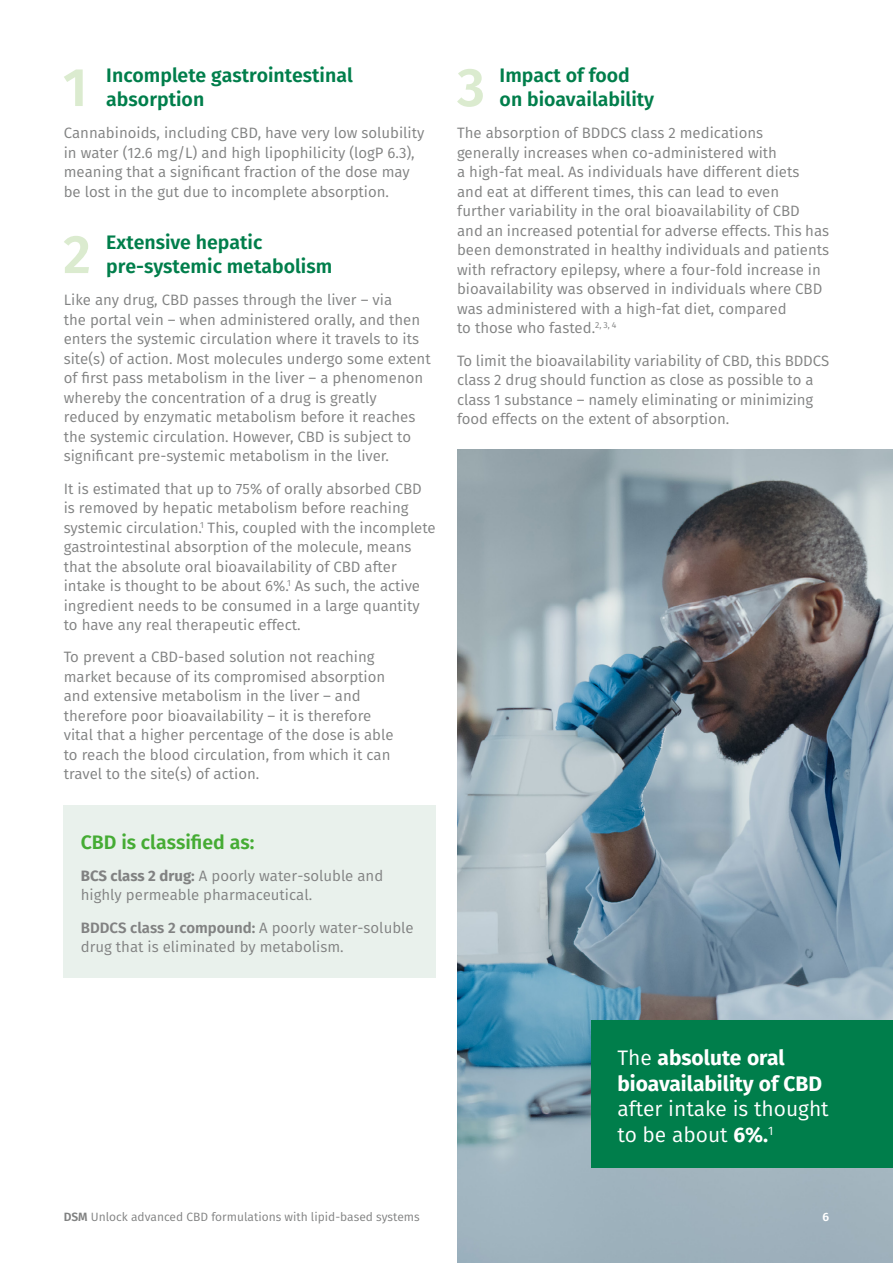
<style>
.page{position:relative;width:893px;height:1263px;background:#fff}
.page>*{position:absolute;margin:0;border:0;box-sizing:border-box;transform-origin:0 0}
.t1{font:600 54.15px "Fira Sans";color:#dbebcf}
.t2{font:700 21px/25.5px "Fira Sans";color:#fff}
.t3{font:21px/25.5px "Fira Sans";color:#fff}
.t4{font:600 19.5px/24px "Fira Sans";color:#007e4b}
.t5{font:600 19.5px "Fira Sans";color:#45ac34}
.t6{font:15px/19.5px "Fira Sans";color:#818282}
.t7{font:12px "Fira Sans";color:#818282}
.t8{font:600 12px "Fira Sans";color:#fff}
.s1{font-weight:700}
.s2{font-weight:600}
.s3{font-weight:400}
</style>
<div class="page">
<div style="left:64px;top:805px;width:372px;height:173px;background:#e9f1ec"></div>
<img style="left:457px;top:450px;width:436px;height:813px">
<div style="left:592px;top:1020px;width:301px;height:147px;background:#007e4b"></div>
<h1 class="t1" style="left:63px;top:49px;width:26px">1</h1>
<h3 class="t4" style="left:106px;top:63px;width:248px">Incomplete gastrointestinal absorption</h3>
<p class="t6" style="left:64px;top:123px;width:362px">Cannabinoids, including CBD, have very low solubility in water (12.6 mg/L) and high lipophilicity (logP 6.3), meaning that a significant fraction of the dose may be lost in the gut due to incomplete absorption.</p>
<h1 class="t1" style="left:63px;top:216px;width:29px">2</h1>
<h3 class="t4" style="left:106px;top:230px;width:228px">Extensive hepatic pre-systemic metabolism</h3>
<p class="t6" style="left:64px;top:290px;width:368px">Like any drug, CBD passes through the liver – via<br>the portal vein – when administered orally, and then enters the systemic circulation where it travels to its site(s) of action. Most molecules undergo some extent of first pass metabolism in the liver – a phenomenon whereby the concentration of a drug is greatly reduced by enzymatic metabolism before it reaches the systemic circulation. However, CBD is subject to significant pre-systemic metabolism in the liver.</p>
<p class="t6" style="left:64px;top:479px;width:374px">It is estimated that up to 75% of orally absorbed CBD is removed by hepatic metabolism before reaching systemic circulation.<sup>1</sup> This, coupled with the incomplete gastrointestinal absorption of the molecule, means that the absolute oral bioavailability of CBD after intake is thought to be about 6%.<sup>1</sup> As such, the active ingredient needs to be consumed in a large quantity to have any real therapeutic effect.</p>
<p class="t6" style="left:64px;top:647px;width:331px">To prevent a CBD-based solution not reaching market because of its compromised absorption and extensive metabolism in the liver – and therefore poor bioavailability – it is therefore vital that a higher percentage of the dose is able to reach the blood circulation, from which it can travel to the site(s) of action.</p>
<h3 class="t5" style="left:81px;top:828px;width:175px">CBD is classified as:</h3>
<p class="t6" style="left:81px;top:866px;width:304px"><span class="s1">BCS class 2 drug</span><span class="s2">:</span> A poorly water-soluble and highly permeable pharmaceutical.</p>
<p class="t6" style="left:81px;top:918px;width:334px"><span class="s2">BDDCS class 2 compound:</span> A poorly water-soluble drug that is eliminated by metabolism.</p>
<h1 class="t1" style="left:457px;top:49px;width:29px">3</h1>
<h3 class="t4" style="left:500px;top:63px;width:156px">Impact of food on bioavailability</h3>
<p class="t6" style="left:457px;top:123px;width:374px">The absorption of BDDCS class 2 medications generally increases when co-administered with<br>a high-fat meal. As individuals have different diets<br>and eat at different times, this can lead to even further variability in the oral bioavailability of CBD and an increased potential for adverse effects. This has been demonstrated in healthy individuals and patients with refractory epilepsy, where a four-fold increase in bioavailability was observed in individuals where CBD was administered with a high-fat diet, compared<br>to those who fasted.<sup>2,</sup> <sup>3,</sup> <sup>4</sup></p>
<p class="t6" style="left:457px;top:351px;width:374px">To limit the bioavailability variability of CBD, this BDDCS class 2 drug should function as close as possible to a class 1 substance – namely eliminating or minimizing food effects on the extent of absorption.</p>
<h2 class="t2" style="left:617px;top:1044px;width:206px"><span class="s3">The</span> absolute oral bioavailability of CBD</h2>
<h2 class="t3" style="left:617px;top:1096px;width:213px">after intake is thought to be about <span class="s1">6%.</span><sup>1</sup></h2>
<p class="t7" style="left:64px;top:1208px;width:357px"><span class="s2">DSM</span> Unlock advanced CBD formulations with lipid-based systems</p>
<p class="t8" style="left:822px;top:1208px;width:8px">6</p>
</div>
